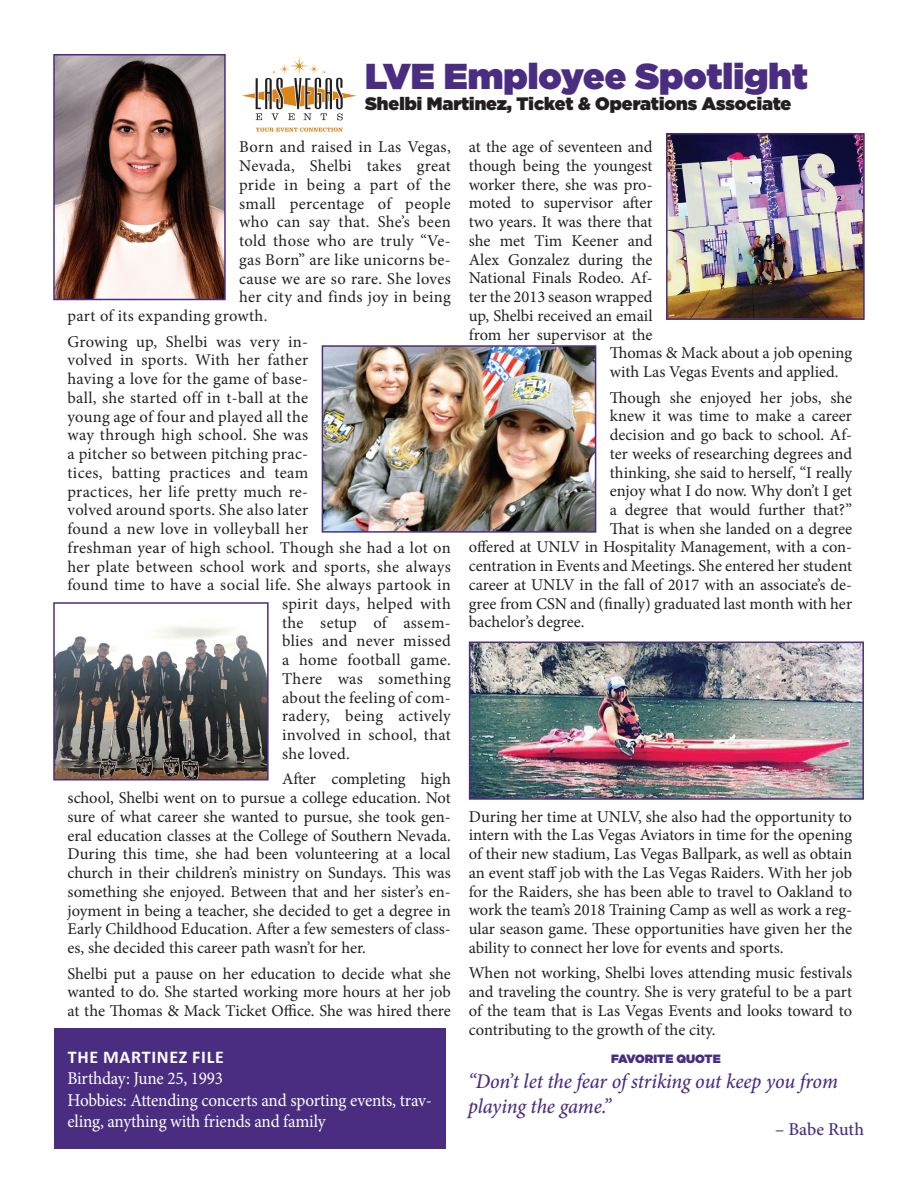
<style>
.page{position:relative;width:918px;height:1188px;background:#fff}
.page>*{position:absolute;margin:0;border:0;box-sizing:border-box;transform-origin:0 0}
.t1{font:900 36px "Gotham";color:#4a2d81}
.t2{font:italic 500 21px/25.2px "Minion Pro";letter-spacing:-.01em;color:#4a2d81;scale:.96 1}
.t3{font:18px/21.6px "Minion Pro";letter-spacing:-.01em;color:#fff;scale:.95 1}
.t4{font:900 18px "Gotham";color:#231f20}
.t5{font:700 18px "Calibri";letter-spacing:.04em;color:#fff}
.t6{font:500 18px "Minion Pro";color:#4a2d81}
.t7{font:16.5px/18.8px "Minion Pro";letter-spacing:.005em;color:#231f20;text-align:justify}
.t8{font:16.5px "Minion Pro";letter-spacing:.025em;color:#231f20}
.t9{font:900 12px "Gotham";color:#4a2d81}
</style>
<div class="page">
<div style="left:54px;top:1028px;width:392px;height:120px;background:#4a2d81"></div>
<img style="left:56px;top:57px;width:167px;height:240px">
<div style="left:53px;top:54px;width:173px;height:246px;border:2px solid #4a2d81"></div>
<svg style="left:242px;top:56px;width:114px;height:64px"></svg>
<svg style="left:256px;top:128px;width:87px;height:4px"></svg>
<img style="left:325px;top:348px;width:268px;height:182px">
<div style="left:322px;top:345px;width:274px;height:188px;border:2px solid #4a2d81"></div>
<img style="left:669px;top:136px;width:193px;height:181px">
<div style="left:666px;top:133px;width:199px;height:187px;border:2px solid #4a2d81"></div>
<img style="left:56px;top:626px;width:210px;height:152px">
<div style="left:53px;top:602px;width:216px;height:179px;border:2px solid #4a2d81"></div>
<img style="left:472px;top:645px;width:389px;height:152px">
<div style="left:469px;top:642px;width:395px;height:158px;border:2px solid #4a2d81"></div>
<h1 class="t1" style="left:365px;top:50px;width:444px">LVE Employee Spotlight</h1>
<p class="t4" style="left:365px;top:91px;width:428px">Shelbi Martinez, Ticket &amp; Operations Associate</p>
<p class="t7" style="left:239px;top:138px;width:213px">Born and raised in Las Vegas,</p>
<p class="t7" style="left:239px;top:157px;width:213px">Nevada, Shelbi takes great</p>
<p class="t7" style="left:239px;top:175px;width:213px">pride in being a part of the</p>
<p class="t7" style="left:239px;top:194px;width:213px">small percentage of people</p>
<p class="t7" style="left:239px;top:213px;width:213px">who can say that. She’s been</p>
<p class="t7" style="left:239px;top:232px;width:213px">told those who are truly “Ve-</p>
<p class="t7" style="left:239px;top:250px;width:213px">gas Born” are like unicorns be-</p>
<p class="t7" style="left:239px;top:269px;width:213px">cause we are so rare. She loves</p>
<p class="t7" style="left:239px;top:288px;width:213px">her city and finds joy in being</p>
<p class="t7" style="left:68px;top:307px;width:201px">part of its expanding growth.</p>
<p class="t7" style="left:68px;top:332px;width:242px">Growing up, Shelbi was very in-</p>
<p class="t7" style="left:68px;top:351px;width:242px">volved in sports. With her father</p>
<p class="t7" style="left:68px;top:370px;width:242px">having a love for the game of base-</p>
<p class="t8" style="left:68px;top:386px;width:242px">ball, she started off in t-ball at the</p>
<p class="t7" style="left:68px;top:407px;width:242px">young age of four and played all the</p>
<p class="t7" style="left:68px;top:426px;width:242px">way through high school. She was</p>
<p class="t7" style="left:68px;top:444px;width:242px">a pitcher so between pitching prac-</p>
<p class="t7" style="left:68px;top:463px;width:242px">tices, batting practices and team</p>
<p class="t7" style="left:68px;top:482px;width:242px">practices, her life pretty much re-</p>
<p class="t7" style="left:68px;top:501px;width:242px">volved around sports. She also later</p>
<p class="t7" style="left:68px;top:519px;width:242px">found a new love in volleyball her</p>
<p class="t7" style="left:68px;top:538px;width:385px">freshman year of high school. Though she had a lot on</p>
<p class="t7" style="left:68px;top:557px;width:385px">her plate between school work and sports, she always</p>
<p class="t7" style="left:68px;top:576px;width:385px">found time to have a social life. She always partook in</p>
<p class="t7" style="left:282px;top:594px;width:170px">spirit days, helped with</p>
<p class="t7" style="left:282px;top:613px;width:170px">the setup of assem-</p>
<p class="t7" style="left:282px;top:632px;width:170px">blies and never missed</p>
<p class="t7" style="left:282px;top:651px;width:170px">a home football game.</p>
<p class="t7" style="left:282px;top:669px;width:170px">There was something</p>
<p class="t7" style="left:282px;top:688px;width:170px">about the feeling of com-</p>
<p class="t7" style="left:282px;top:707px;width:170px">radery, being actively</p>
<p class="t7" style="left:282px;top:726px;width:170px">involved in school, that</p>
<p class="t7" style="left:282px;top:744px;width:69px">she loved.</p>
<p class="t7" style="left:68px;top:770px;width:385px;text-indent:215px">After completing high school, Shelbi went on to pursue a college education. Not sure of what career she wanted to pursue, she took gen&shy;eral education classes at the College of Southern Nevada.<br>During this time, she had been volunteering at a local church in their children’s ministry on Sundays. This was something she enjoyed. Between that and her sister’s en&shy;joyment in being a teacher, she decided to get a degree in Early Childhood Education. After a few semesters of class&shy;es, she decided this career path wasn’t for her.</p>
<p class="t7" style="left:68px;top:964px;width:385px">Shelbi put a pause on her education to decide what she wanted to do. She started working more hours at her job at the Thomas &amp; Mack Ticket Office. She was hired there</p>
<p class="t5" style="left:68px;top:1045px;width:157px">THE MARTINEZ FILE</p>
<p class="t3" style="left:68px;top:1068px;width:385px">Birthday: June 25, 1993<br>Hobbies: Attending concerts and sporting events, trav&shy;eling, anything with friends and family</p>
<p class="t7" style="left:469px;top:138px;width:185px">at the age of seventeen and</p>
<p class="t7" style="left:469px;top:156px;width:185px">though being the youngest</p>
<p class="t7" style="left:469px;top:175px;width:185px">worker there, she was pro-</p>
<p class="t7" style="left:469px;top:194px;width:185px">moted to supervisor after</p>
<p class="t7" style="left:469px;top:213px;width:185px">two years. It was there that</p>
<p class="t7" style="left:469px;top:231px;width:185px">she met Tim Keener and</p>
<p class="t7" style="left:469px;top:250px;width:185px">Alex Gonzalez during the</p>
<p class="t7" style="left:469px;top:269px;width:185px">National Finals Rodeo. Af-</p>
<p class="t7" style="left:469px;top:288px;width:185px">ter the 2013 season wrapped</p>
<p class="t7" style="left:469px;top:306px;width:185px">up, Shelbi received an email</p>
<p class="t7" style="left:469px;top:325px;width:185px">from her supervisor at the</p>
<p class="t7" style="left:610px;top:344px;width:244px">Thomas &amp; Mack about a job opening</p>
<p class="t7" style="left:610px;top:362px;width:230px">with Las Vegas Events and applied.</p>
<p class="t7" style="left:610px;top:388px;width:244px">Though she enjoyed her jobs, she</p>
<p class="t7" style="left:610px;top:407px;width:244px">knew it was time to make a career</p>
<p class="t7" style="left:610px;top:425px;width:244px">decision and go back to school. Af-</p>
<p class="t7" style="left:610px;top:444px;width:244px">ter weeks of researching degrees and</p>
<p class="t7" style="left:610px;top:463px;width:244px">thinking, she said to herself, “I really</p>
<p class="t7" style="left:610px;top:482px;width:244px">enjoy what I do now. Why don’t I get</p>
<p class="t7" style="left:610px;top:500px;width:244px">a degree that would further that?”</p>
<p class="t7" style="left:610px;top:519px;width:244px">That is when she landed on a degree</p>
<p class="t7" style="left:469px;top:538px;width:385px">offered at UNLV in Hospitality Management, with a con-</p>
<p class="t7" style="left:469px;top:557px;width:385px">centration in Events and Meetings. She entered her student</p>
<p class="t7" style="left:469px;top:575px;width:385px">career at UNLV in the fall of 2017 with an associate’s de-</p>
<p class="t7" style="left:469px;top:594px;width:385px">gree from CSN and (finally) graduated last month with her</p>
<p class="t7" style="left:469px;top:613px;width:117px">bachelor’s degree.</p>
<p class="t7" style="left:469px;top:807px;width:385px">During her time at UNLV, she also had the opportunity to intern with the Las Vegas Aviators in time for the opening of their new stadium, Las Vegas Ballpark, as well as obtain an event staff job with the Las Vegas Raiders. With her job for the Raiders, she has been able to travel to Oakland to work the team’s 2018 Training Camp as well as work a reg&shy;ular season game. These opportunities have given her the ability to connect her love for events and sports.</p>
<p class="t7" style="left:469px;top:964px;width:385px">When not working, Shelbi loves attending music festivals and traveling the country. She is very grateful to be a part of the team that is Las Vegas Events and looks toward to contributing to the growth of the city.</p>
<p class="t9" style="left:611px;top:1050px;width:111px">FAVORITE QUOTE</p>
<p class="t2" style="left:468px;top:1068px;width:387px">“Don’t let the fear of striking out keep you from playing the game.”</p>
<p class="t6" style="left:775px;top:1117px;width:90px">– Babe Ruth</p>
</div>
